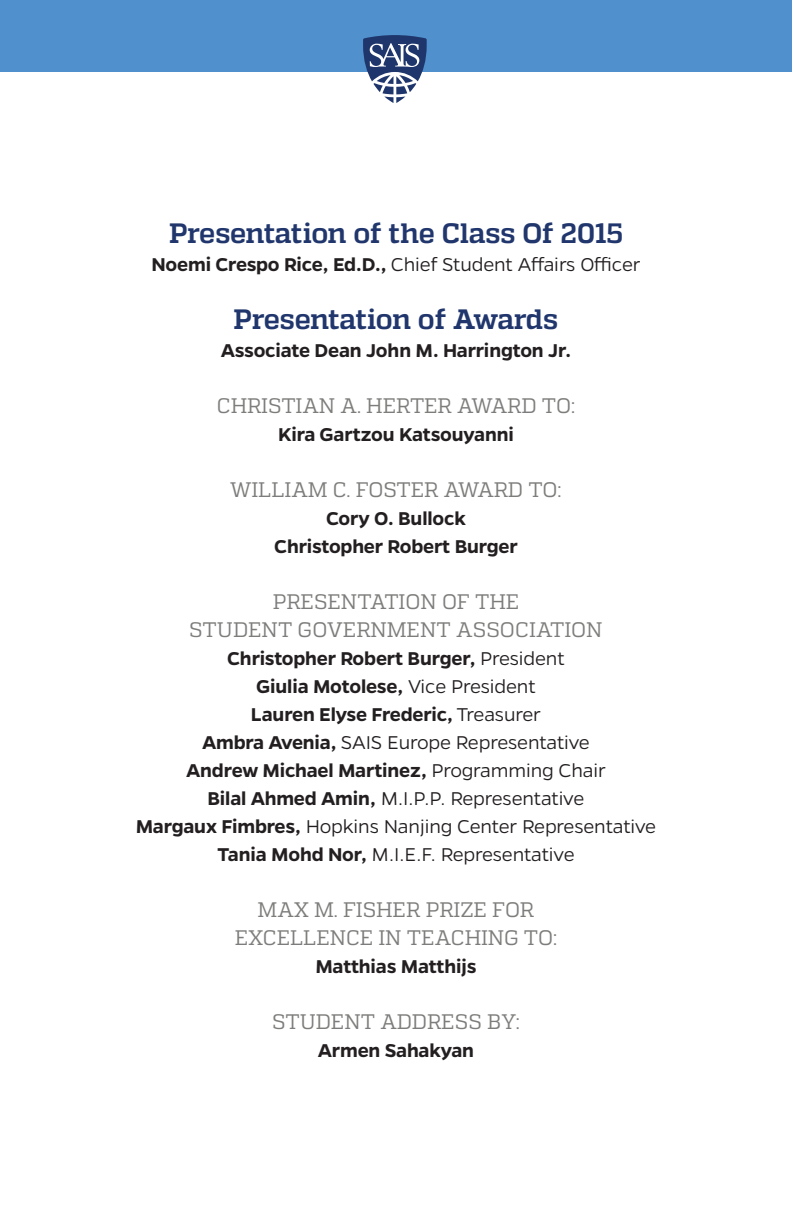
<style>
.page{position:relative;width:792px;height:1224px;background:#fff}
.page>*{position:absolute;margin:0;border:0;box-sizing:border-box;transform-origin:0 0}
.Agenda_subhead{font:700 28px "Quadon";letter-spacing:-.015em;color:#20366c}
.Agenda_listing{font:600 21px "Gentona";letter-spacing:-.01em;color:#231f20}
.Agenda_listing-2{font:300 21px "Gentona";letter-spacing:-.01em;color:#231f20}
.Agenda_subhead2{font:21px/28px "Quadon";letter-spacing:-.01em;color:#7d7d7b;text-align:center}
.s1{font-weight:600}
.s2{font-weight:300}
</style>
<div class="page">
<div style="left:0;top:0;width:792px;height:72px;background:#5090cc"></div>
<svg style="left:363px;top:35px;width:64px;height:68px"></svg>
<p class="Agenda_subhead" style="left:169px;top:217px;width:455px">Presentation of the Class Of 2015</p>
<p class="Agenda_listing-2" style="left:151px;top:252px;width:491px"><span class="s1">Noemi Crespo Rice, Ed.D.,</span> Chief Student Affairs Officer</p>
<p class="Agenda_subhead" style="left:234px;top:303px;width:326px">Presentation of Awards</p>
<p class="Agenda_listing" style="left:221px;top:338px;width:352px">Associate Dean John M. Harrington Jr.</p>
<p class="Agenda_subhead2" style="left:217px;top:391px;width:360px">CHRISTIAN A. HERTER AWARD TO:</p>
<p class="Agenda_listing" style="left:278px;top:422px;width:237px">Kira Gartzou Katsouyanni</p>
<p class="Agenda_subhead2" style="left:230px;top:475px;width:333px">WILLIAM C. FOSTER AWARD TO:</p>
<p class="Agenda_listing" style="left:326px;top:506px;width:141px">Cory O. Bullock</p>
<p class="Agenda_listing" style="left:274px;top:534px;width:245px">Christopher Robert Burger</p>
<p class="Agenda_subhead2" style="left:189px;top:587px;width:415px">PRESENTATION OF THE<br>STUDENT GOVERNMENT ASSOCIATION</p>
<p class="Agenda_listing" style="left:227px;top:646px;width:339px">Christopher Robert Burger, <span class="s2">President</span></p>
<p class="Agenda_listing" style="left:256px;top:674px;width:281px">Giulia Motolese, <span class="s2">Vice President</span></p>
<p class="Agenda_listing" style="left:251px;top:702px;width:292px">Lauren Elyse Frederic, <span class="s2">Treasurer</span></p>
<p class="Agenda_listing-2" style="left:202px;top:730px;width:389px"><span class="s1">Ambra Avenia,</span> SAIS Europe Representative</p>
<p class="Agenda_listing" style="left:186px;top:758px;width:421px">Andrew Michael Martinez, <span class="s2">Programming Chair</span></p>
<p class="Agenda_listing-2" style="left:208px;top:786px;width:378px"><span class="s1">Bilal Ahmed Amin,</span> M.I.P.P. Representative</p>
<p class="Agenda_listing-2" style="left:136px;top:814px;width:522px"><span class="s1">Margaux Fimbres,</span> Hopkins Nanjing Center Representative</p>
<p class="Agenda_listing-2" style="left:217px;top:842px;width:359px"><span class="s1">Tania Mohd Nor,</span> M.I.E.F. Representative</p>
<p class="Agenda_subhead2" style="left:235px;top:895px;width:324px">MAX M. FISHER PRIZE FOR<br>EXCELLENCE IN TEACHING TO:</p>
<p class="Agenda_listing" style="left:315px;top:954px;width:163px">Matthias Matthijs</p>
<p class="Agenda_subhead2" style="left:272px;top:1007px;width:249px">STUDENT ADDRESS BY:</p>
<p class="Agenda_listing" style="left:318px;top:1038px;width:158px">Armen Sahakyan</p>
</div>
